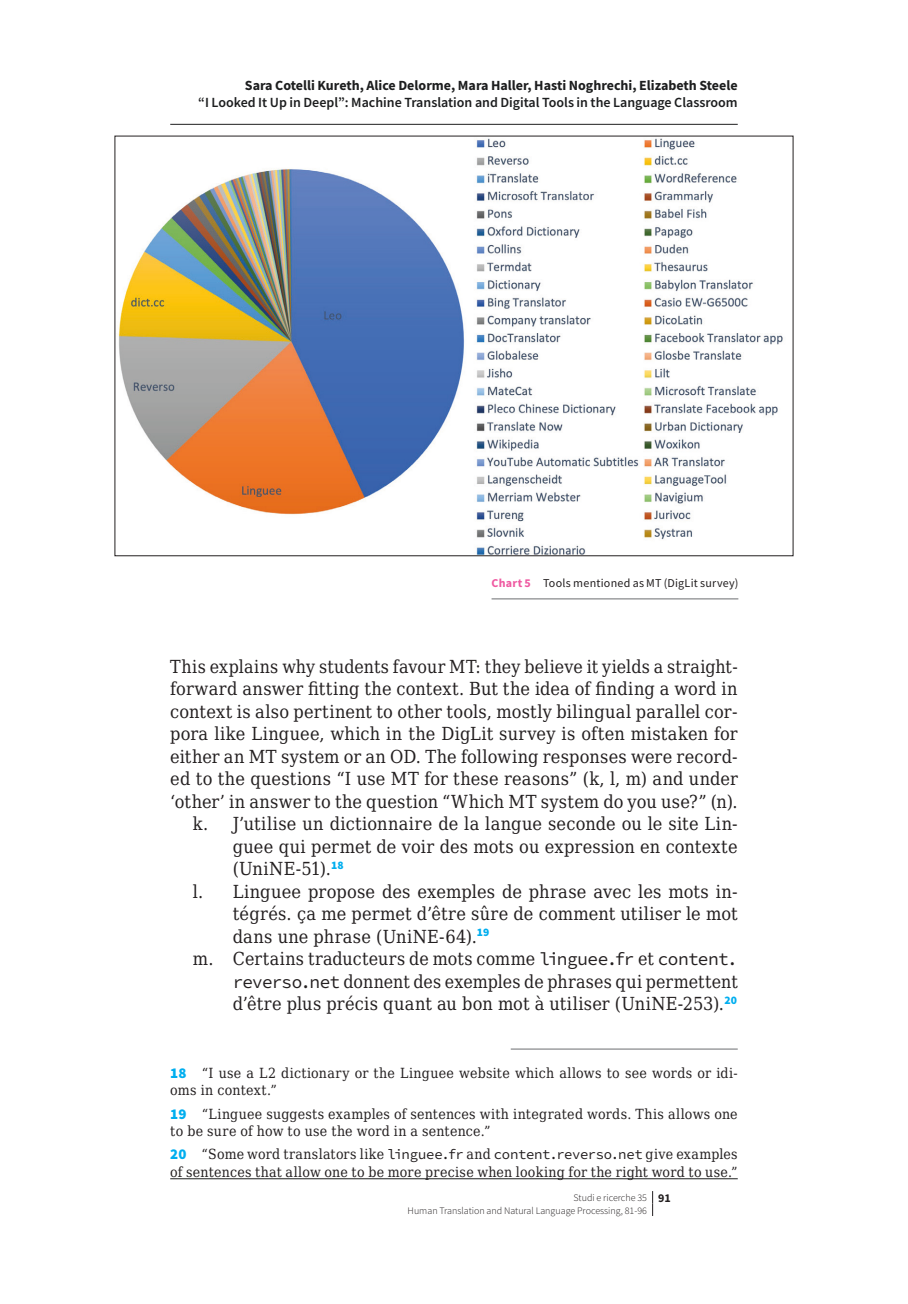
<style>
.page{position:relative;width:908px;height:1304px;background:#fff}
.page>*{position:absolute;margin:0;border:0;box-sizing:border-box;transform-origin:0 0}
.t1{font:18px/22.4px "DejaVu Serif Condensed 2";letter-spacing:.01em;color:#231f20;text-align:justify}
.t2{font:18px "DejaVu Serif Condensed";letter-spacing:.01em;color:#231f20}
.t3{font:14px/17.6px "DejaVu Serif Condensed 2";letter-spacing:.02em;color:#231f20}
.t4{font:600 14px "Source Sans Pro";color:#1d1e1f}
.t5{font:700 14px "Source Sans Pro";color:#1d1e1f}
.t6{font:12px "Source Sans Pro";letter-spacing:.02em;color:#231f20}
.t7{font:300 10px/12.4px "Source Sans Pro";color:#231f20}
.s1{font-weight:700;color:#ef59a1}
.s2{font-family:"Source Code Pro"}
.s3{font-family:"Source Sans Pro";font-weight:900;font-size:15px;color:#00aeef}
.s4{font-weight:700;font-size:12px}
</style>
<div class="page">
<svg style="left:652px;top:1191px;width:1px;height:25px"></svg>
<hr style="left:510px;top:1049px;width:227px;height:1px;background:#6c6d70">
<hr style="left:491px;top:599px;width:247px;height:1px;background:#6c6d70">
<img style="left:118px;top:138px;width:665px;height:416px">
<hr style="left:170px;top:124px;width:567px;height:1px;background:#1d1e1f">
<hr style="left:170px;top:1178px;width:567px;height:1px;background:#1d1e1f">
<p class="t5" style="left:245px;top:76px;width:494px">Sara Cotelli Kureth, Alice Delorme, Mara Haller, Hasti Noghrechi, Elizabeth Steele</p>
<p class="t4" style="left:198px;top:94px;width:540px">“I Looked It Up in Deepl”: Machine Translation and Digital Tools in the Language Classroom</p>
<p class="t6" style="left:491px;top:576px;width:248px"><span class="s1">Chart 5</span> Tools mentioned as MT (DigLit survey)</p>
<p class="t1" style="left:170px;top:655px;width:568px">This explains why students favour MT: they believe it yields a straight-</p>
<p class="t2" style="left:170px;top:675px;width:568px">forward answer fitting the context. But the idea of finding a word in</p>
<p class="t1" style="left:170px;top:700px;width:568px">context is also pertinent to other tools, mostly bilingual parallel cor&shy;pora like Linguee, which in the DigLit survey is often mistaken for either an MT system or an OD. The following responses were record&shy;ed to the questions “I use MT for these reasons” (k, l, m) and under</p>
<p class="t2" style="left:170px;top:788px;width:568px">‘other’ in answer to the question “Which MT system do you use?” (n).</p>
<p class="t1" style="left:193px;top:812px;width:546px">k. J’utilise un dictionnaire de la langue seconde ou le site Lin-</p>
<p class="t1" style="left:232px;top:835px;width:506px">guee qui permet de voir des mots ou expression en contexte</p>
<p class="t1" style="left:232px;top:857px;width:112px">(UniNE-51).<sup>18</sup></p>
<p class="t1" style="left:193px;top:880px;width:546px">l. Linguee propose des exemples de phrase avec les mots in-</p>
<p class="t1" style="left:232px;top:902px;width:506px">tégrés. ça me permet d’être sûre de comment utiliser le mot</p>
<p class="t1" style="left:232px;top:925px;width:258px">dans une phrase (UniNE-64).<sup>19</sup></p>
<p class="t1" style="left:193px;top:947px;width:546px">m. Certains traducteurs de mots comme <span class="s2">linguee.fr</span> et <span class="s2">content.</span></p>
<p class="t1" style="left:232px;top:970px;width:506px"><span class="s2">reverso.net</span> donnent des exemples de phrases qui permettent</p>
<p class="t1" style="left:232px;top:992px;width:506px">d’être plus précis quant au bon mot à utiliser (UniNE-253).<sup>20</sup></p>
<p class="t3" style="left:170px;top:1064px;width:568px"><span class="s3">18</span> “I use a L2 dictionary or the Linguee website which allows to see words or idi&shy;oms in context.”</p>
<p class="t3" style="left:170px;top:1104px;width:568px"><span class="s3">19</span> “Linguee suggests examples of sentences with integrated words. This allows one to be sure of how to use the word in a sentence.”</p>
<p class="t3" style="left:170px;top:1145px;width:568px"><span class="s3">20</span> “Some word translators like <span class="s2">linguee.fr</span> and <span class="s2">content.reverso.net</span> give examples of sentences that allow one to be more precise when looking for the right word to use.”</p>
<p class="t7" style="left:407px;top:1191px;width:265px;text-indent:166px">Studi e ricerche 35 <span class="s4">91<br></span>Human Translation and Natural Language Processing, 81-96</p>
</div>
